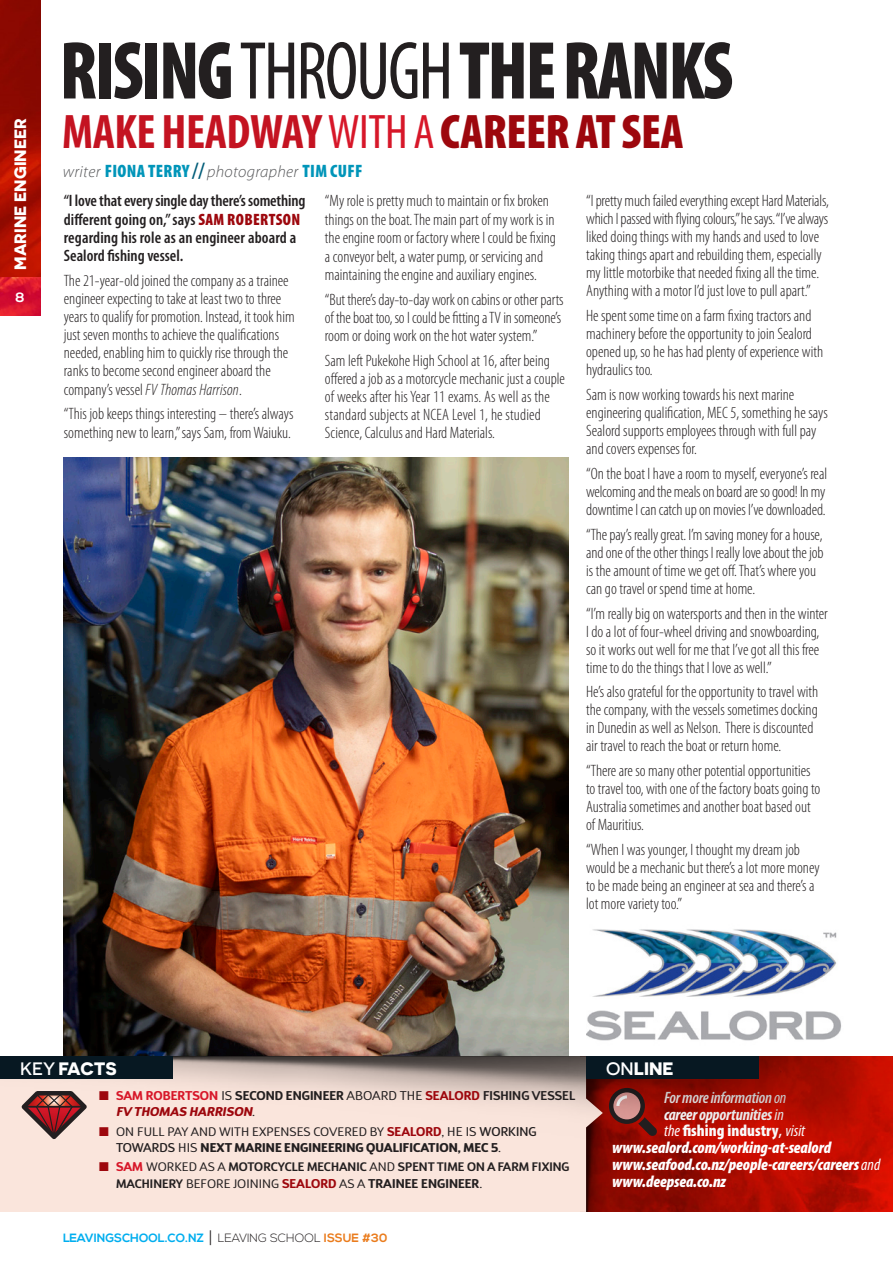
<style>
.page{position:relative;width:893px;height:1263px;background:#fff}
.page>*{position:absolute;margin:0;border:0;box-sizing:border-box;transform-origin:0 0}
.BODY_COPY-Myriad_Pro{font:900 condensed 82.8px "Myriad Pro";letter-spacing:-.03em;color:#231f20;scale:.9 1}
.BODY_COPY-Myriad_Pro-2{font:700 condensed 48.75px "Myriad Pro";letter-spacing:-.01em;color:#c41321}
.t1{font:700 18px "Novecentosanswide";letter-spacing:-.005em;color:#fff}
.BODY_COPY_issue__6{font:300 condensed 16.5px/18px "Myriad Pro";color:#231f20}
.BODY_COPY_issue__6-2{font:600 condensed 16.5px/18.3px "Myriad Pro";color:#231f20}
.BODY_COPY-Myriad_Pro-3{font:italic 900 condensed 16.5px/16.8px "Myriad Pro";letter-spacing:-.005em;color:#fff}
.BODY_COPY-Myriad_Pro-4{font:italic 700 condensed 16.5px/16.8px "Myriad Pro";letter-spacing:-.015em;color:#fff}
.BODY_COPY-Myriad_Pro-5{font:italic 300 16.5px "Myriad Pro";letter-spacing:.02em;color:#57585a}
.t2{font:700 16.5px "Novecentosanswide";color:#fff}
.t3{font:700 13.5px "Nexa";color:#fff}
.KEY_FACTS_issue__10{font:italic 800 12.75px/16.5px "D Sari";color:#9d070d}
.KEY_FACTS_issue__10-2{font:800 12.75px "D Sari";letter-spacing:.005em;color:#231f20}
.KEY_FACTS_issue__10-3{font:600 12.3px/16.5px "D Sari";letter-spacing:.005em;color:#231f20}
.KEY_FACTS_issue__10-4{font:12.3px "D Sari";letter-spacing:.005em;color:#231f20}
.t4{font:700 12px "Nexa";color:#00aeef}
.s1{font-weight:400}
.s2{font-weight:400;color:#d71729}
.s3{font-weight:900;color:#9d070d}
.s4{font-weight:900;font-style:normal;font-stretch:condensed;font-size:18px;color:#0095b9}
.s5{font-weight:600;font-style:normal;font-stretch:condensed;font-size:22.5px;color:#005c78}
.s6{font-style:italic}
.s7{font-weight:500}
.s8{font-weight:700;font-style:normal;color:#d71729}
.s9{font-weight:400;font-style:normal;color:#231f20}
.s10{font-weight:700;font-style:normal;color:#231f20}
.s11{font-weight:700;font-style:normal}
.s12{font-weight:600;font-style:normal;color:#231f20}
.s13{color:#9d070d}
.s14{font-weight:700;font-size:12.75px;color:#9d070d}
.s15{font-size:12.75px}
.s16{font-weight:500;font-size:12.75px}
.s17{font-weight:700;font-size:12.75px;color:#d71729}
.s18{font-weight:700;font-size:12.75px}
.s19{font-weight:400;font-size:12.75px}
.s20{font-weight:300;font-size:18px;color:#231f20}
.s21{font-weight:300;color:#231f20}
.s22{color:#ea7c1d}
.s23{font-weight:600}
.s24{font-weight:900;font-style:normal}
.s25{font-weight:600;font-style:normal}
</style>
<div class="page">
<img style="left:625px;top:1194px;width:268px;height:18px">
<img style="left:0;top:0;width:40px;height:277px">
<img style="left:0;top:277px;width:40px;height:38px">
<img style="left:586px;top:929px;width:255px;height:112px">
<img style="left:64px;top:457px;width:504px;height:599px">
<img style="left:603px;top:1194px;width:22px;height:18px">
<div style="left:0;top:1194px;width:603px;height:18px;background:#fae5dc"></div>
<img style="left:0;top:1056px;width:893px;height:138px">
<div style="left:0;top:1056px;width:172px;height:23px;background:#071822"></div>
<svg style="left:17px;top:1089px;width:74px;height:54px;background:#b98985"></svg>
<div style="left:586px;top:1056px;width:172px;height:23px;background:#071822"></div>
<p class="t2" style="left:10px;top:270px;width:153px;rotate:-90deg">MARINE ENGINEER</p>
<p class="t3" style="left:16px;top:289px;width:11px">8</p>
<p class="BODY_COPY-Myriad_Pro" style="left:60px;top:18px;width:750px">RISING<span class="s1">THROUGH</span>THE RANKS</p>
<p class="BODY_COPY-Myriad_Pro-2" style="left:62px;top:101px;width:623px">MAKE HEADWAY<span class="s2">WITH A</span> <span class="s3">CAREER AT SEA</span></p>
<p class="BODY_COPY-Myriad_Pro-5" style="left:63px;top:161px;width:301px">writer <span class="s4">FIONA TERRY</span> <span class="s5">//</span> photographer <span class="s4">TIM CUFF</span></p>
<p class="BODY_COPY_issue__6" style="left:325px;top:192px;width:233px">“My role is pretty much to maintain or fix broken things on the boat. The main part of my work is in the engine room or factory where I could be fixing a conveyor belt, a water pump, or servicing and maintaining the engine and auxiliary engines.</p>
<p class="BODY_COPY_issue__6" style="left:325px;top:290px;width:240px">“But there’s day-to-day work on cabins or other parts of the boat too, so I could be fitting a TV in someone’s room or doing work on the hot water system.”</p>
<p class="BODY_COPY_issue__6" style="left:325px;top:351px;width:242px">Sam left Pukekohe High School at 16, after being offered a job as a motorcycle mechanic just a couple of weeks after his Year 11 exams. As well as the standard subjects at NCEA Level 1, he studied Science, Calculus and Hard Materials.</p>
<p class="BODY_COPY_issue__6-2" style="left:64px;top:192px;width:243px">“I love that every single day there’s something different going on,” says <span class="s3">SAM ROBERTSON </span>regarding his role as an engineer aboard a Sealord fishing vessel.</p>
<p class="BODY_COPY_issue__6" style="left:64px;top:271px;width:232px">The 21-year-old joined the company as a trainee engineer expecting to take at least two to three years to qualify for promotion. Instead, it took him just seven months to achieve the qualifications needed, enabling him to quickly rise through the ranks to become second engineer aboard the company’s vessel <span class="s6">FV Thomas Harrison</span>.</p>
<p class="BODY_COPY_issue__6" style="left:64px;top:405px;width:231px">“This job keeps things interesting – there’s always something new to learn,” says Sam, from Waiuku.</p>
<p class="BODY_COPY_issue__6" style="left:586px;top:192px;width:244px">“I pretty much failed everything except Hard Materials, which I passed with flying colours,”he says. “I’ve always liked doing things with my hands and used to love taking things apart and rebuilding them, especially my little motorbike that needed fixing all the time.<br>Anything with a motor I’d just love to pull apart.”</p>
<p class="BODY_COPY_issue__6" style="left:586px;top:307px;width:239px">He spent some time on a farm fixing tractors and machinery before the opportunity to join Sealord opened up, so he has had plenty of experience with hydraulics too.</p>
<p class="BODY_COPY_issue__6" style="left:586px;top:386px;width:243px">Sam is now working towards his next marine engineering qualification, MEC 5, something he says Sealord supports employees through with full pay and covers expenses for.</p>
<p class="BODY_COPY_issue__6" style="left:586px;top:464px;width:243px">“On the boat I have a room to myself, everyone’s real welcoming and the meals on board are so good! In my downtime I can catch up on movies I’ve downloaded.</p>
<p class="BODY_COPY_issue__6" style="left:586px;top:525px;width:239px">“The pay’s really great. I’m saving money for a house, and one of the other things I really love about the job is the amount of time we get off. That’s where you can go travel or spend time at home.</p>
<p class="BODY_COPY_issue__6" style="left:586px;top:604px;width:243px">“I’m really big on watersports and then in the winter I do a lot of four-wheel driving and snowboarding, so it works out well for me that I’ve got all this free time to do the things that I love as well.”</p>
<p class="BODY_COPY_issue__6" style="left:586px;top:683px;width:234px">He’s also grateful for the opportunity to travel with the company, with the vessels sometimes docking in Dunedin as well as Nelson. There is discounted air travel to reach the boat or return home.</p>
<p class="BODY_COPY_issue__6" style="left:586px;top:762px;width:236px">“There are so many other potential opportunities to travel too, with one of the factory boats going to Australia sometimes and another boat based out of Mauritius.</p>
<p class="BODY_COPY_issue__6" style="left:586px;top:840px;width:235px">“When I was younger, I thought my dream job would be a mechanic but there’s a lot more money to be made being an engineer at sea and there’s a lot more variety too.”</p>
<p class="t1" style="left:20px;top:1057px;width:98px"><span class="s7">KEY</span> FACTS</p>
<p class="KEY_FACTS_issue__10" style="left:116px;top:1086px;width:461px;text-indent:-17px">■ <span class="s8">SAM ROBERTSON</span> <span class="s9">IS</span> <span class="s10">SECOND ENGINEER</span> <span class="s9">ABOARD THE</span> <span class="s11">SEALORD</span> <span class="s12">FISHING VESSEL<br></span>FV THOMAS HARRISON<span class="s9">.</span></p>
<p class="KEY_FACTS_issue__10-4" style="left:99px;top:1124px;width:439px"><span class="s13">■</span> ON FULL PAY AND WITH EXPENSES COVERED BY <span class="s14">SEALORD</span><span class="s15">, HE IS</span> <span class="s16">WORKING</span></p>
<p class="KEY_FACTS_issue__10-2" style="left:116px;top:1139px;width:387px"><span class="s7">TOWARDS</span> <span class="s1">HIS</span> NEXT MARINE ENGINEERING QUALIFICATION, MEC 5<span class="s1">.</span></p>
<p class="KEY_FACTS_issue__10-3" style="left:116px;top:1158px;width:455px;text-indent:-17px"><span class="s13">■</span> <span class="s17">SAM</span> <span class="s1">WORKED AS A</span> MOTORCYCLE MECHANIC <span class="s1">AND</span> SPENT TIME ON A FARM FIXING<br>MACHINERY <span class="s1">BEFORE JOINING</span> <span class="s14">SEALORD</span> <span class="s1">AS A</span> <span class="s18">TRAINEE ENGINEER</span><span class="s19">.</span></p>
<p class="t4" style="left:63px;top:1231px;width:326px">LEAVINGSCHOOL.CO.NZ <span class="s20">|</span> <span class="s21">LEAVING SCHOOL</span> <span class="s22">ISSUE #30</span></p>
<p class="t1" style="left:606px;top:1057px;width:69px"><span class="s7">ON</span>LINE</p>
<p class="BODY_COPY-Myriad_Pro-4" style="left:664px;top:1088px;width:143px"><span class="s23">For more information</span> <span class="s1">on </span>career opportunities<span class="s1">in<br>the</span> <span class="s24">fishing industry</span><span class="s25">,</span> <span class="s1">visit</span></p>
<p class="BODY_COPY-Myriad_Pro-3" style="left:612px;top:1139px;width:270px">www.sealord.com/working-at-sealord www.seafood.co.nz/people-careers/careers <span class="s1">and</span></p>
<p class="BODY_COPY-Myriad_Pro-3" style="left:612px;top:1173px;width:115px">www.deepsea.co.nz</p>
</div>
